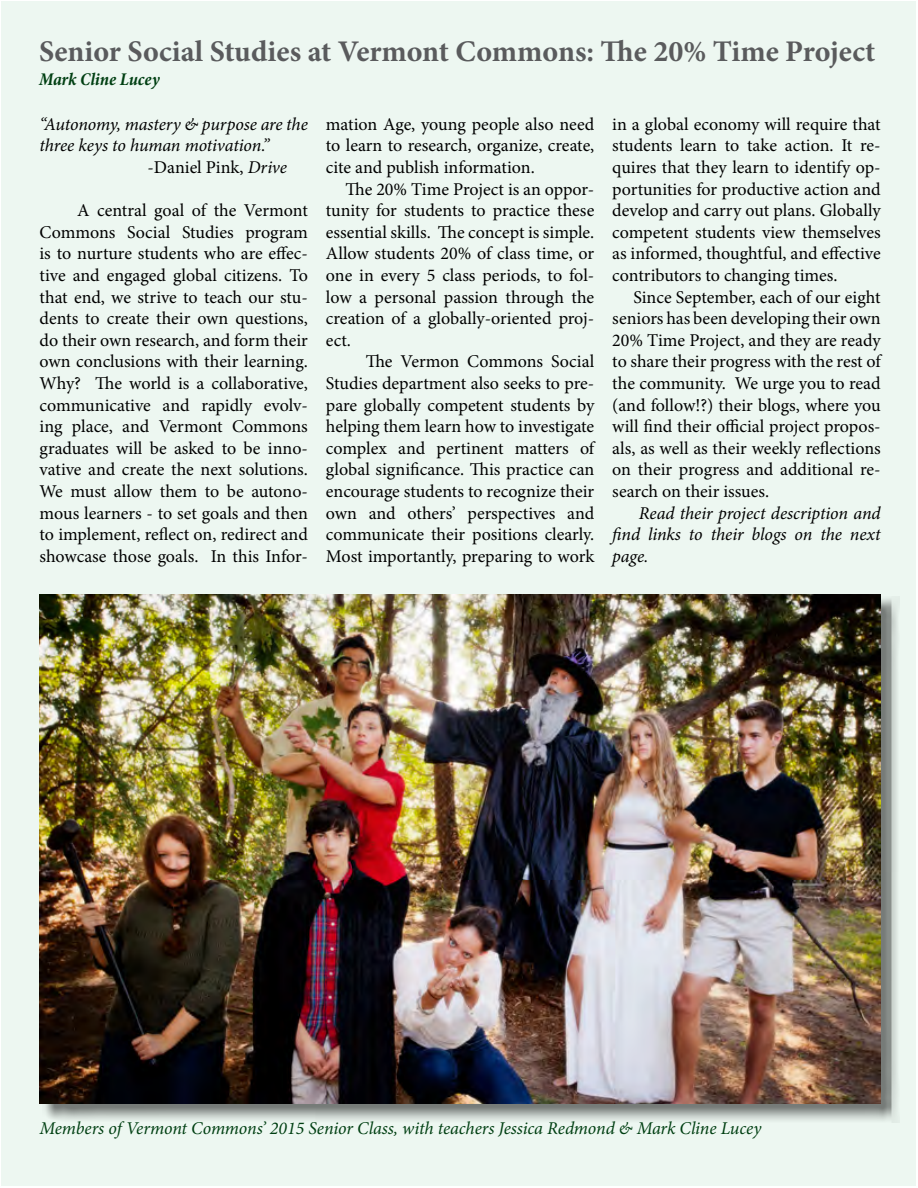
<style>
.page{position:relative;width:918px;height:1188px;background:#fff}
.page>*{position:absolute;margin:0;border:0;box-sizing:border-box;transform-origin:0 0}
.t1{font:700 30px "Minion Pro";color:#5a5b5d}
.t2{font:18px/21.6px "Minion Pro";letter-spacing:-.005em;color:#000;text-align:justify}
.t3{font:italic 18px/21.6px "Minion Pro";letter-spacing:-.01em;color:#000;text-align:justify}
.t4{font:italic 18px "Minion Pro";letter-spacing:-.005em;color:#003f12}
.t5{font:italic 700 condensed 18px "Minion Pro";letter-spacing:-.005em;color:#003f12}
.s1{font-style:italic}
</style>
<div class="page">
<div style="left:2px;top:2px;width:914px;height:1184px;background:#edf7f1"></div>
<div style="left:42px;top:596px;width:857px;height:526px;background:#000;opacity:.5"></div>
<img style="left:40px;top:594px;width:840px;height:509px">
<h1 class="t1" style="left:39px;top:30px;width:838px">Senior Social Studies at Vermont Commons: The 20% Time Project</h1>
<p class="t5" style="left:39px;top:67px;width:122px">Mark Cline Lucey</p>
<p class="t3" style="left:40px;top:113px;width:270px">“Autonomy, mastery &amp; purpose are the</p>
<p class="t3" style="left:40px;top:135px;width:232px">three keys to human motivation.”</p>
<p class="t2" style="left:148px;top:157px;width:141px">-Daniel Pink, <span class="s1">Drive</span></p>
<p class="t2" style="left:40px;top:200px;width:270px;text-indent:38px">A central goal of the Vermont Commons Social Studies program is to nurture students who are effec&shy;tive and engaged global citizens. To that end, we strive to teach our stu&shy;dents to create their own questions, do their own research, and form their own conclusions with their learning.<br>Why? The world is a collaborative, communicative and rapidly evolv&shy;ing place, and Vermont Commons graduates will be asked to be inno&shy;vative and create the next solutions.<br>We must allow them to be autono&shy;mous learners - to set goals and then to implement, reflect on, redirect and showcase those goals. In this Infor-</p>
<p class="t2" style="left:326px;top:113px;width:270px">mation Age, young people also need to learn to research, organize, create, cite and publish information.</p>
<p class="t2" style="left:326px;top:178px;width:270px;text-indent:20px">The 20% Time Project is an oppor&shy;tunity for students to practice these essential skills. The concept is simple.<br>Allow students 20% of class time, or one in every 5 class periods, to fol&shy;low a personal passion through the creation of a globally-oriented proj&shy;ect.</p>
<p class="t2" style="left:326px;top:351px;width:270px;text-indent:40px">The Vermon Commons Social Studies department also seeks to pre&shy;pare globally competent students by helping them learn how to investigate complex and pertinent matters of global significance. This practice can encourage students to recognize their own and others’ perspectives and communicate their positions clearly.<br>Most importantly, preparing to work</p>
<p class="t2" style="left:612px;top:113px;width:270px">in a global economy will require that students learn to take action. It re&shy;quires that they learn to identify op&shy;portunities for productive action and develop and carry out plans. Globally competent students view themselves as informed, thoughtful, and effective contributors to changing times.</p>
<p class="t2" style="left:612px;top:286px;width:270px;text-indent:21px">Since September, each of our eight seniors has been developing their own 20% Time Project, and they are ready to share their progress with the rest of the community. We urge you to read (and follow!?) their blogs, where you will find their official project propos&shy;als, as well as their weekly reflections on their progress and additional re&shy;search on their issues.</p>
<p class="t3" style="left:612px;top:502px;width:270px;text-indent:27px">Read their project description and find links to their blogs on the next page.</p>
<p class="t4" style="left:40px;top:1116px;width:723px">Members of Vermont Commons’ 2015 Senior Class, with teachers Jessica Redmond &amp; Mark Cline Lucey</p>
</div>
